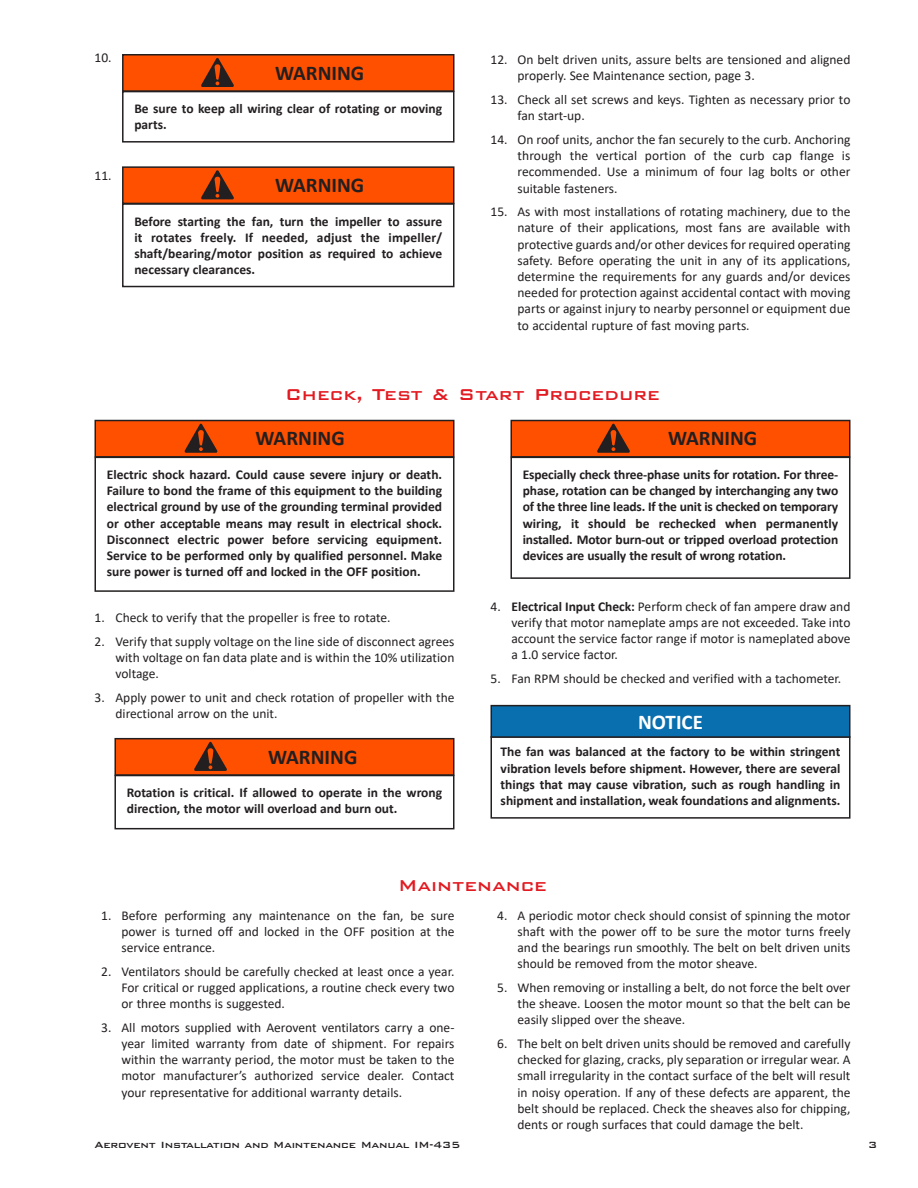
<style>
.page{position:relative;width:918px;height:1188px;background:#fff}
.page>*{position:absolute;margin:0;border:0;box-sizing:border-box;transform-origin:0 0}
.Heads{font:700 21px "Calibri";color:#231f20}
.Heads-2{font:500 21px "Bank Gothic BT";color:#e21a21}
.Head1{font:500 21px "Bank Gothic BT";color:#e21a21}
.Heads-3{font:700 21px "Calibri";color:#fff}
.Body{font:13.5px/16.2px "Calibri";color:#231f20;text-align:justify}
.Body__Outline{font:700 13.5px/16.2px "Calibri";color:#231f20;text-align:justify}
.Body-2{font:700 13.5px/16.2px "Calibri";color:#231f20;text-align:justify}
.Body__Outline-2{font:13.5px/16.2px "Calibri";color:#231f20;text-align:justify}
.t1{font:500 12px "Bank Gothic BT";letter-spacing:-.02em;color:#231f20}
.s1{font-weight:700}
</style>
<div class="page">
<div style="left:122px;top:203px;width:332px;height:84px;border:2px solid #231f20"></div>
<div style="left:123px;top:167px;width:331px;height:36px;background:#ff5000"></div>
<div style="left:122px;top:166px;width:333px;height:38px;border:2px solid #231f20"></div>
<svg style="left:201px;top:170px;width:33px;height:29px"></svg>
<div style="left:122px;top:91px;width:332px;height:52px;border:2px solid #231f20"></div>
<div style="left:123px;top:55px;width:331px;height:36px;background:#ff5000"></div>
<div style="left:122px;top:54px;width:333px;height:38px;border:2px solid #231f20"></div>
<svg style="left:201px;top:57px;width:33px;height:30px"></svg>
<div style="left:114px;top:775px;width:340px;height:54px;border:2px solid #231f20"></div>
<div style="left:115px;top:739px;width:339px;height:36px;background:#ff5000"></div>
<div style="left:114px;top:738px;width:341px;height:38px;border:2px solid #231f20"></div>
<svg style="left:194px;top:741px;width:33px;height:30px"></svg>
<div style="left:95px;top:457px;width:359px;height:135px;border:2px solid #231f20"></div>
<div style="left:95px;top:421px;width:359px;height:36px;background:#ff5000"></div>
<div style="left:95px;top:420px;width:360px;height:38px;border:2px solid #231f20"></div>
<svg style="left:184px;top:423px;width:34px;height:30px"></svg>
<div style="left:510px;top:457px;width:340px;height:122px;border:2px solid #231f20"></div>
<div style="left:511px;top:421px;width:339px;height:36px;background:#ff5000"></div>
<div style="left:510px;top:420px;width:341px;height:38px;border:2px solid #231f20"></div>
<svg style="left:597px;top:423px;width:33px;height:30px"></svg>
<div style="left:491px;top:736px;width:359px;height:83px;border:2px solid #231f20"></div>
<div style="left:491px;top:706px;width:359px;height:31px;background:#0a6fae"></div>
<div style="left:491px;top:705px;width:360px;height:33px;border:2px solid #231f20"></div>
<p class="Body" style="left:95px;top:49px;width:19px">10.</p>
<p class="Body" style="left:95px;top:167px;width:19px">11.</p>
<p class="Heads" style="left:275px;top:58px;width:91px">WARNING</p>
<p class="Body" style="left:518px;top:51px;width:334px;text-indent:-27px">12. On belt driven units, assure belts are tensioned and aligned properly. See Maintenance section, page 3.</p>
<p class="Body" style="left:518px;top:91px;width:334px;text-indent:-27px">13. Check all set screws and keys. Tighten as necessary prior to fan start-up.</p>
<p class="Body" style="left:518px;top:131px;width:334px;text-indent:-27px">14. On roof units, anchor the fan securely to the curb. Anchoring through the vertical portion of the curb cap flange is recommended. Use a minimum of four lag bolts or other suitable fasteners.</p>
<p class="Body" style="left:518px;top:203px;width:335px;text-indent:-27px">15. As with most installations of rotating machinery, due to the nature of their applications, most fans are available with protective guards and/or other devices for required operating safety. Before operating the unit in any of its applications, determine the requirements for any guards and/or devices needed for protection against accidental contact with moving parts or against injury to nearby personnel or equipment due to accidental rupture of fast moving parts.</p>
<p class="Body-2" style="left:134px;top:101px;width:309px">Be sure to keep all wiring clear of rotating or moving parts.</p>
<p class="Heads" style="left:275px;top:170px;width:91px">WARNING</p>
<p class="Body-2" style="left:134px;top:213px;width:309px">Before starting the fan, turn the impeller to assure it rotates freely. If needed, adjust the impeller/ shaft/bearing/motor position as required to achieve necessary clearances.</p>
<p class="Heads-2" style="left:285px;top:383px;width:376px">Check, Test &amp; Start Procedure</p>
<p class="Heads" style="left:256px;top:424px;width:91px">WARNING</p>
<p class="Heads" style="left:668px;top:424px;width:91px">WARNING</p>
<p class="Body-2" style="left:107px;top:466px;width:337px">Electric shock hazard. Could cause severe injury or death.<br>Failure to bond the frame of this equipment to the building electrical ground by use of the grounding terminal provided or other acceptable means may result in electrical shock.<br>Disconnect electric power before servicing equipment.<br>Service to be performed only by qualified personnel. Make sure power is turned off and locked in the OFF position.</p>
<p class="Body__Outline-2" style="left:95px;top:609px;width:298px">1. Check to verify that the propeller is free to rotate.</p>
<p class="Body__Outline-2" style="left:116px;top:633px;width:341px;text-indent:-21px">2. Verify that supply voltage on the line side of disconnect agrees with voltage on fan data plate and is within the 10% utilization voltage.</p>
<p class="Body__Outline-2" style="left:116px;top:689px;width:340px;text-indent:-21px">3. Apply power to unit and check rotation of propeller with the directional arrow on the unit.</p>
<p class="Heads" style="left:268px;top:742px;width:91px">WARNING</p>
<p class="Body__Outline" style="left:127px;top:784px;width:317px">Rotation is critical. If allowed to operate in the wrong direction, the motor will overload and burn out.</p>
<p class="Body__Outline" style="left:523px;top:466px;width:317px">Especially check three-phase units for rotation. For three&shy;phase, rotation can be changed by interchanging any two of the three line leads. If the unit is checked on temporary wiring, it should be rechecked when permanently installed. Motor burn-out or tripped overload protection devices are usually the result of wrong rotation.</p>
<p class="Body__Outline-2" style="left:512px;top:598px;width:341px;text-indent:-21px">4. <span class="s1">Electrical Input Check:</span> Perform check of fan ampere draw and verify that motor nameplate amps are not exceeded. Take into account the service factor range if motor is nameplated above a 1.0 service factor.</p>
<p class="Body__Outline-2" style="left:491px;top:670px;width:352px">5. Fan RPM should be checked and verified with a tachometer.</p>
<p class="Heads-3" style="left:638px;top:707px;width:66px">NOTICE</p>
<p class="Body__Outline" style="left:501px;top:744px;width:341px">The fan was balanced at the factory to be within stringent vibration levels before shipment. However, there are several things that may cause vibration, such as rough handling in shipment and installation, weak foundations and alignments.</p>
<p class="Head1" style="left:398px;top:874px;width:150px">Maintenance</p>
<p class="Body" style="left:122px;top:907px;width:335px;text-indent:-20px">1. Before performing any maintenance on the fan, be sure power is turned off and locked in the OFF position at the service entrance.</p>
<p class="Body" style="left:122px;top:963px;width:335px;text-indent:-20px">2. Ventilators should be carefully checked at least once a year.<br>For critical or rugged applications, a routine check every two or three months is suggested.</p>
<p class="Body" style="left:122px;top:1019px;width:335px;text-indent:-20px">3. All motors supplied with Aerovent ventilators carry a one&shy;year limited warranty from date of shipment. For repairs within the warranty period, the motor must be taken to the motor manufacturer’s authorized service dealer. Contact your representative for additional warranty details.</p>
<p class="Body" style="left:518px;top:907px;width:335px;text-indent:-20px">4. A periodic motor check should consist of spinning the motor shaft with the power off to be sure the motor turns freely and the bearings run smoothly. The belt on belt driven units should be removed from the motor sheave.</p>
<p class="Body" style="left:518px;top:979px;width:335px;text-indent:-20px">5. When removing or installing a belt, do not force the belt over the sheave. Loosen the motor mount so that the belt can be easily slipped over the sheave.</p>
<p class="Body" style="left:518px;top:1035px;width:335px;text-indent:-20px">6. The belt on belt driven units should be removed and carefully checked for glazing, cracks, ply separation or irregular wear. A small irregularity in the contact surface of the belt will result in noisy operation. If any of these defects are apparent, the belt should be replaced. Check the sheaves also for chipping, dents or rough surfaces that could damage the belt.</p>
<p class="t1" style="left:94px;top:1138px;width:367px">Aerovent Installation and Maintenance Manual IM-435</p>
<p class="t1" style="left:868px;top:1138px;width:11px">3</p>
</div>
